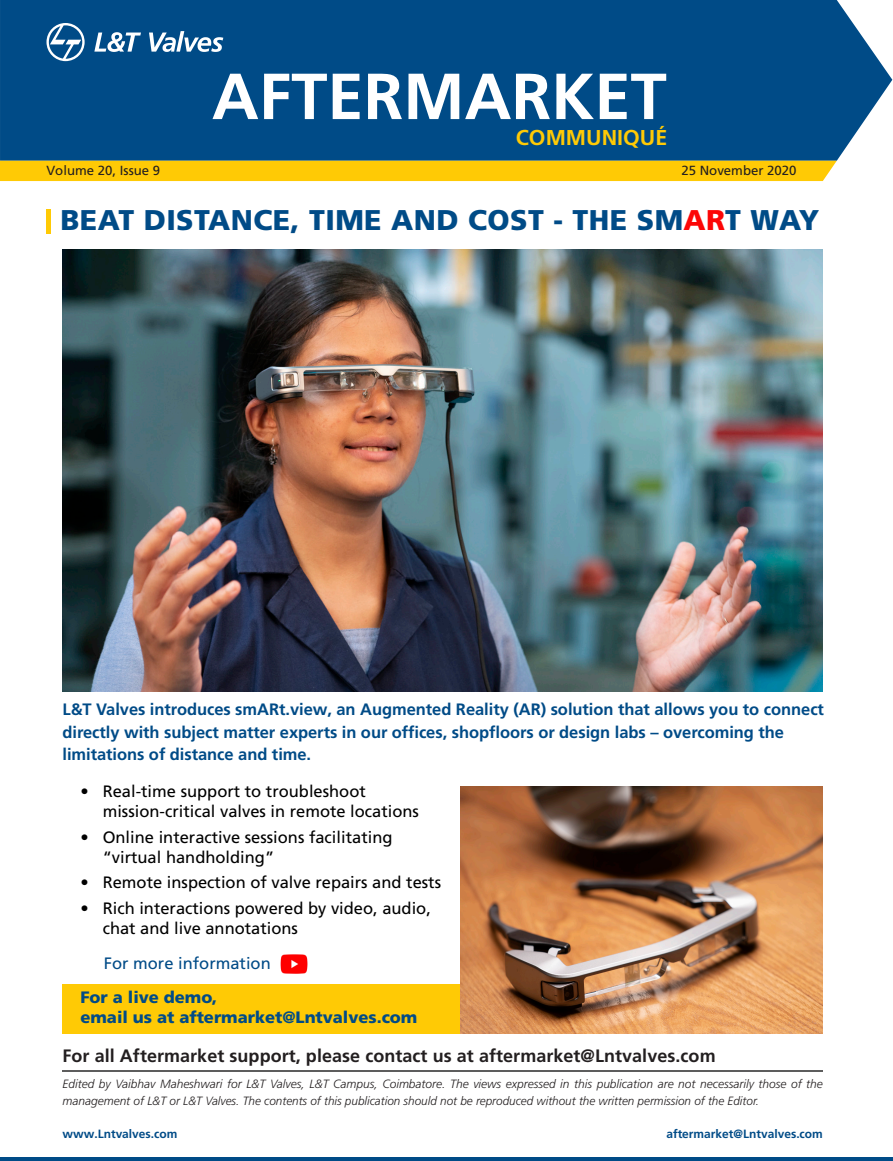
<style>
.page{position:relative;width:893px;height:1161px;background:#fff}
.page>*{position:absolute;margin:0;border:0;box-sizing:border-box;transform-origin:0 0}
.t1{font:700 64.95px "Frutiger LT Pro";color:#fff}
.t2{font:900 28.5px "Frutiger LT Pro";letter-spacing:.015em;color:#004b87}
.t3{font:700 21.45px "Frutiger LT Pro";color:#ffca05}
.t4{font:700 18px "Frutiger LT Pro";letter-spacing:.005em;color:#231f20}
.t5{font:16.5px/19.8px "Frutiger LT Pro";color:#000}
.t6{font:700 16.5px/22.8px "Frutiger LT Pro";letter-spacing:-.005em;color:#004b87}
.t7{font:900 16.5px/19.8px "Frutiger LT Pro";letter-spacing:-.005em;color:#004b87}
.t8{font:16.5px "Frutiger LT Pro";color:#004b87}
.t9{font:13.2px "Frutiger LT Pro";color:#231f20}
.t10{font:italic 300 12px/16.2px "Frutiger LT Pro";color:#231f20}
.t11{font:700 12px "Frutiger LT Pro";color:#004b87}
.s1{color:#fc0606}
</style>
<div class="page">
<div style="left:62px;top:983px;width:407px;height:50px;background:#ffca05"></div>
<div style="left:0;top:0;width:892px;height:161px;background:#004b87"></div>
<div style="left:0;top:161px;width:837px;height:20px;background:#ffca05"></div>
<div style="left:46px;top:209px;width:5px;height:24px;background:#ffca05"></div>
<svg style="left:94px;top:31px;width:129px;height:21px"></svg>
<svg style="left:46px;top:23px;width:39px;height:38px"></svg>
<hr style="left:0;top:1157px;width:893px;height:3px;background:#004b87">
<hr style="left:62px;top:1070px;width:761px;height:1px;background:#5d5d5d">
<img style="left:460px;top:786px;width:363px;height:247px">
<img style="left:62px;top:249px;width:761px;height:442px">
<img style="left:280px;top:954px;width:28px;height:19px">
<h1 class="t1" style="left:212px;top:58px;width:456px">AFTERMARKET</h1>
<h3 class="t3" style="left:516px;top:125px;width:153px">COMMUNIQUÉ</h3>
<p class="t9" style="left:681px;top:162px;width:117px">25 November 2020</p>
<p class="t9" style="left:46px;top:162px;width:115px">Volume 20, Issue 9</p>
<h2 class="t2" style="left:60px;top:203px;width:760px">BEAT DISTANCE, TIME AND COST - THE SM<span class="s1">AR</span>T WAY</h2>
<h3 class="t6" style="left:62px;top:697px;width:763px">L&amp;T Valves introduces smARt.view, an Augmented Reality (AR) solution that allows you to connect directly with subject matter experts in our offices, shopfloors or design labs – overcoming the limitations of distance and time.</h3>
<h3 class="t5" style="left:103px;top:781px;width:318px;text-indent:-22px">• Real-time support to troubleshoot mission-critical valves in remote locations</h3>
<h3 class="t5" style="left:103px;top:827px;width:291px;text-indent:-22px">• Online interactive sessions facilitating “virtual handholding”</h3>
<h3 class="t5" style="left:80px;top:872px;width:362px">• Remote inspection of valve repairs and tests</h3>
<h3 class="t5" style="left:103px;top:898px;width:330px;text-indent:-22px">• Rich interactions powered by video, audio, chat and live annotations</h3>
<h3 class="t8" style="left:104px;top:953px;width:168px">For more information</h3>
<h3 class="t7" style="left:80px;top:987px;width:338px">For a live demo,<br>email us at aftermarket@Lntvalves.com</h3>
<h3 class="t4" style="left:62px;top:1045px;width:655px">For all Aftermarket support, please contact us at aftermarket@Lntvalves.com</h3>
<p class="t10" style="left:62px;top:1076px;width:762px">Edited by Vaibhav Maheshwari for L&amp;T Valves, L&amp;T Campus, Coimbatore. The views expressed in this publication are not necessarily those of the management of L&amp;T or L&amp;T Valves. The contents of this publication should not be reproduced without the written permission of the Editor.</p>
<p class="t11" style="left:62px;top:1126px;width:117px">www.Lntvalves.com</p>
<p class="t11" style="left:666px;top:1126px;width:158px">aftermarket@Lntvalves.com</p>
</div>
